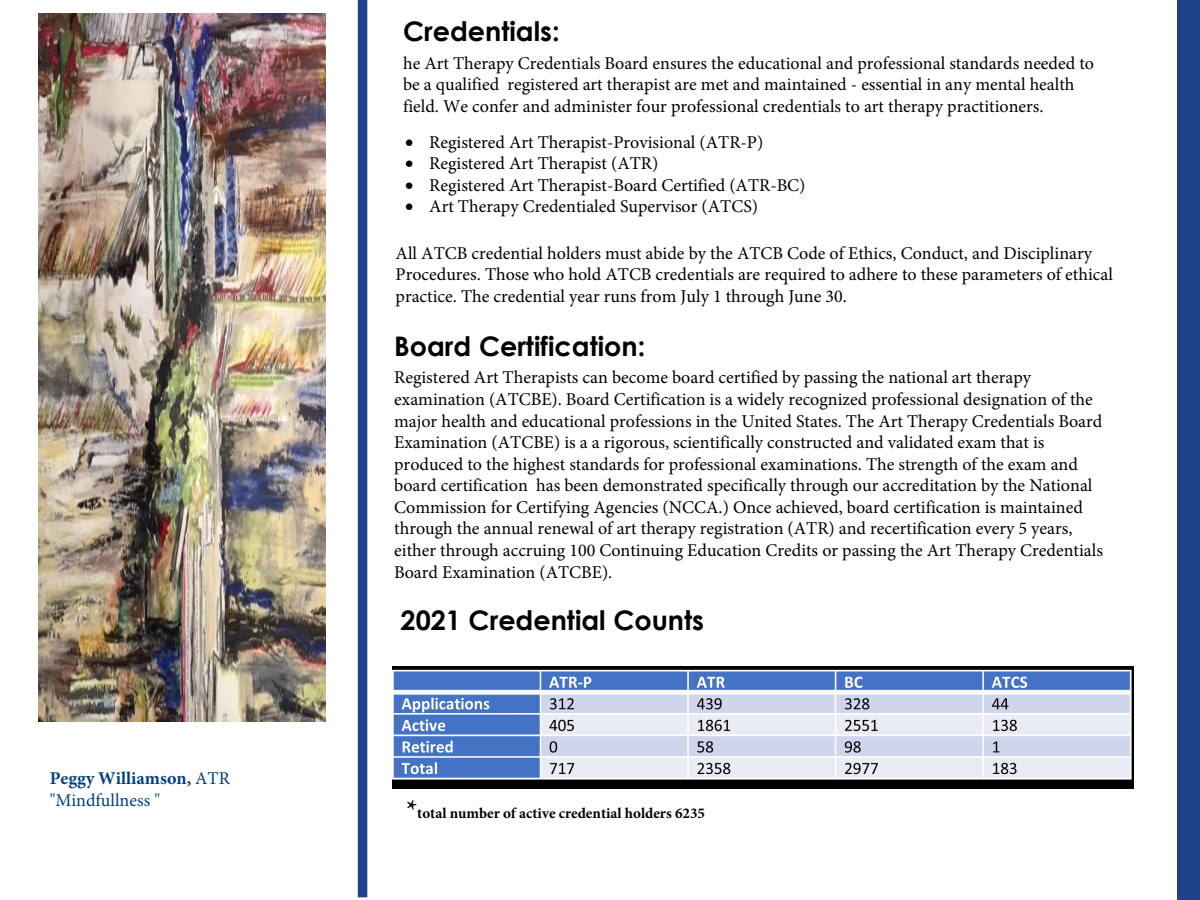
<style>
.page{position:relative;width:1200px;height:900px;background:#fff}
.page>*{position:absolute;margin:0;border:0;box-sizing:border-box;transform-origin:0 0}
.t1{font:700 27px "Century Gothic";color:#000}
.t2{font:18px/21.6px "Minion Pro";color:#000}
.t3{font:18px/22.5px "Minion Pro";color:#004080}
.t4{font:700 15px "Minion Pro";color:#000}
.s1{font-weight:700}
.s2{font-style:inherit}
.s3{font-size:27px}
</style>
<div class="page">
<div style="left:1177px;top:0;width:23px;height:900px;background:#1e4289"></div>
<div style="left:360px;top:0;width:5px;height:897px;background:#1e4289"></div>
<img style="left:392px;top:667px;width:742px;height:121px">
<img style="left:39px;top:13px;width:287px;height:708px">
<p class="t3" style="left:50px;top:767px;width:182px"><span class="s1">Peggy Williamson,</span> ATR "Mindfullness "</p>
<h1 class="t1" style="left:403px;top:11px;width:158px">Credentials<span class="s2">:</span></h1>
<p class="t2" style="left:403px;top:52px;width:692px">he Art Therapy Credentials Board ensures the educational and professional standards needed to be a qualified registered art therapist are met and maintained ‐ essential in any mental health field. We confer and administer four professional credentials to art therapy practitioners.</p>
<p class="t2" style="left:405px;top:131px;width:360px">• Registered Art Therapist-Provisional (ATR-P)</p>
<p class="t2" style="left:405px;top:153px;width:254px">• Registered Art Therapist (ATR)</p>
<p class="t2" style="left:405px;top:174px;width:402px">• Registered Art Therapist-Board Certified (ATR-BC)</p>
<p class="t2" style="left:405px;top:196px;width:354px">• Art Therapy Credentialed Supervisor (ATCS)</p>
<p class="t2" style="left:396px;top:242px;width:719px">All ATCB credential holders must abide by the ATCB Code of Ethics, Conduct, and Disciplinary<br>Procedures. Those who hold ATCB credentials are required to adhere to these parameters of ethical practice. The credential year runs from July 1 through June 30.</p>
<h1 class="t1" style="left:394px;top:326px;width:253px">Board Certification<span class="s2">:</span></h1>
<p class="t2" style="left:394px;top:367px;width:710px">Registered Art Therapists can become board certified by passing the national art therapy examination (ATCBE). Board Certification is a widely recognized professional designation of the major health and educational professions in the United States. The Art Therapy Credentials Board Examination (ATCBE) is a a rigorous, scientifically constructed and validated exam that is produced to the highest standards for professional examinations. The strength of the exam and board certification has been demonstrated specifically through our accreditation by the National Commission for Certifying Agencies (NCCA.) Once achieved, board certification is maintained through the annual renewal of art therapy registration (ATR) and recertification every 5 years, either through accruing 100 Continuing Education Credits or passing the Art Therapy Credentials Board Examination (ATCBE).</p>
<h1 class="t1" style="left:401px;top:599px;width:305px">202<span class="s2">1</span> Credential Counts</h1>
<p class="t4" style="left:406px;top:802px;width:300px"><span class="s3">*</span>total number of active credential holders 6235</p>
</div>
